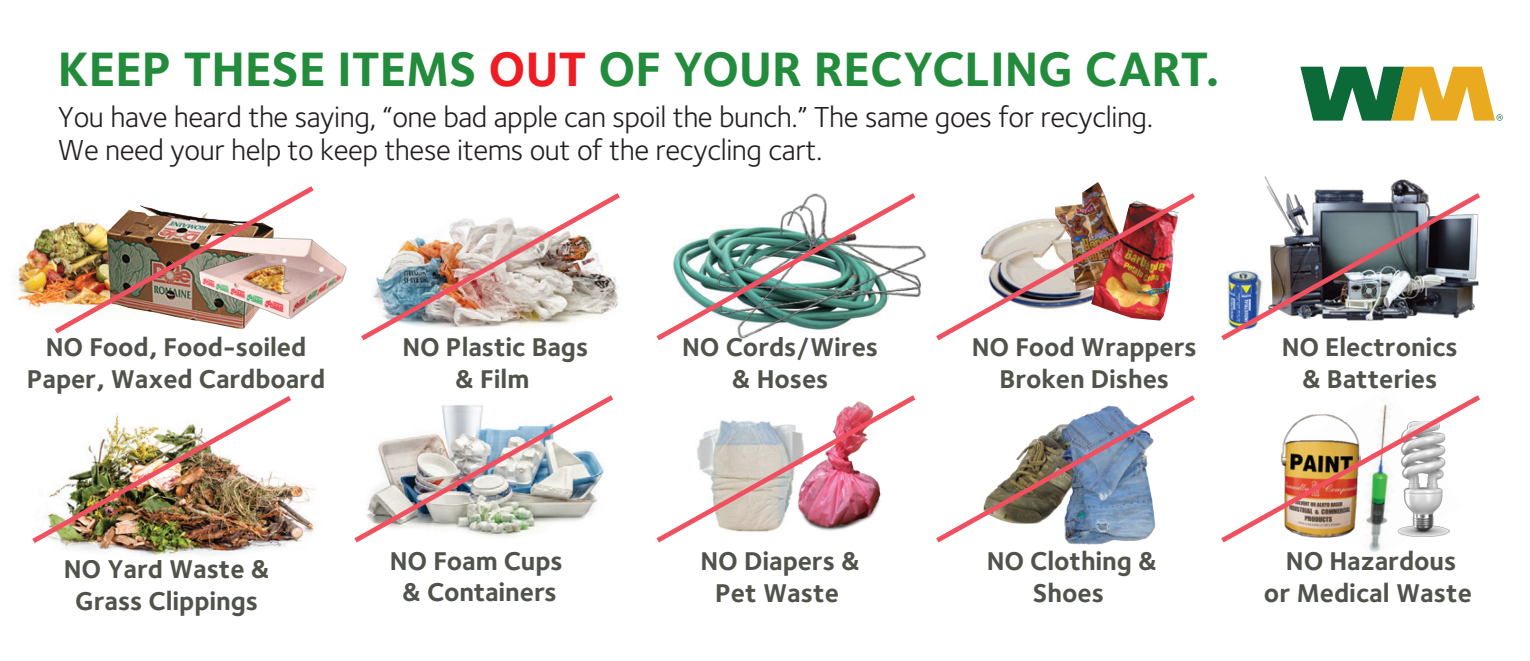
<style>
.page{position:relative;width:1530px;height:661px;background:#fff}
.page>*{position:absolute;margin:0;border:0;box-sizing:border-box;transform-origin:0 0}
.t1{font:700 50px "Foundry Sterling";color:#238b3c}
.t2{font:30px/32.5px "Foundry Sterling";letter-spacing:-.015em;color:#231f20}
.t3{font:700 26.5px/32px "Foundry Sterling";letter-spacing:-.005em;color:#50534a;text-align:center}
.s1{color:#ee1d23}
</style>
<div class="page">
<img style="left:13px;top:228px;width:36px;height:80px">
<img style="left:65px;top:485px;width:251px;height:71px">
<img style="left:361px;top:193px;width:259px;height:148px">
<img style="left:354px;top:395px;width:260px;height:148px">
<img style="left:319px;top:245px;width:28px;height:54px">
<img style="left:49px;top:186px;width:270px;height:148px">
<img style="left:32px;top:396px;width:265px;height:151px">
<img style="left:1264px;top:176px;width:158px;height:13px">
<svg style="left:656px;top:193px;width:265px;height:148px"></svg>
<img style="left:656px;top:395px;width:260px;height:148px">
<img style="left:936px;top:189px;width:259px;height:152px">
<svg style="left:936px;top:395px;width:259px;height:150px"></svg>
<img style="left:1221px;top:189px;width:259px;height:152px">
<img style="left:1221px;top:395px;width:259px;height:152px">
<img style="left:242px;top:266px;width:48px;height:29px">
<svg style="left:1300px;top:66px;width:202px;height:55px"></svg>
<h1 class="t1" style="left:58px;top:39px;width:1163px">KEEP THESE ITEMS <span class="s1">OUT</span> OF YOUR RECYCLING CART.</h1>
<p class="t2" style="left:58px;top:101px;width:1097px">You have heard the saying, “one bad apple can spoil the bunch.” The same goes for recycling.<br>We need your help to keep these items out of the recycling cart.</p>
<p class="t3" style="left:27px;top:332px;width:300px">NO Food, Food-soiled<br>Paper, Waxed Cardboard</p>
<p class="t3" style="left:64px;top:554px;width:207px">NO Yard Waste &amp;<br>Grass Clippings</p>
<p class="t3" style="left:402px;top:332px;width:187px">NO Plastic Bags &amp; Film</p>
<p class="t3" style="left:682px;top:332px;width:198px">NO Cords/Wires &amp; Hoses</p>
<p class="t3" style="left:972px;top:332px;width:227px">NO Food Wrappers<br>Broken Dishes</p>
<p class="t3" style="left:1282px;top:332px;width:178px">NO Electronics &amp; Batteries</p>
<p class="t3" style="left:390px;top:546px;width:174px;line-height:31.2px">NO Foam Cups &amp; Containers</p>
<p class="t3" style="left:701px;top:546px;width:161px">NO Diapers &amp;<br>Pet Waste</p>
<p class="t3" style="left:987px;top:546px;width:172px">NO Clothing &amp;<br>Shoes</p>
<p class="t3" style="left:1264px;top:546px;width:210px">NO Hazardous<br>or Medical Waste</p>
</div>
